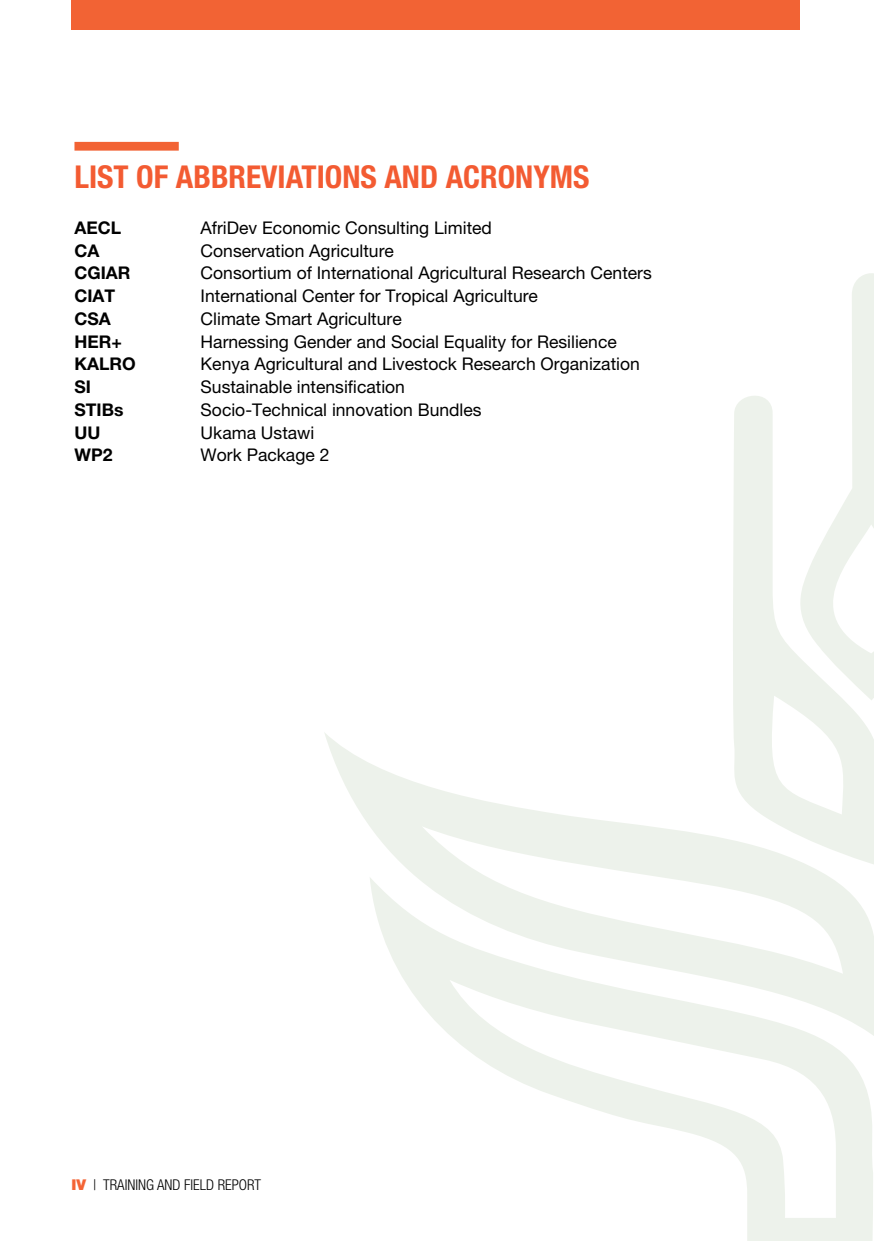
<style>
.page{position:relative;width:874px;height:1241px;background:#fff}
.page>*{position:absolute;margin:0;border:0;box-sizing:border-box;transform-origin:0 0}
.t1{font:700 condensed 31.5px "Helvetica Neue LT Pro";color:#f35b32}
.t2{font:17.5px "Helvetica Neue LT Pro";color:#000}
.t3{font:700 17.5px "Helvetica Neue LT Pro";color:#000}
.t4{font:300 condensed 14.88px "Helvetica Neue LT Pro";color:#000}
.s1{font-weight:900;font-stretch:normal;color:#f46435}
</style>
<div class="page">
<div style="left:71px;top:0;width:728px;height:30px;background:#f26334"></div>
<svg style="left:733px;top:396px;width:136px;height:335px;fill:#edf2eb"></svg>
<svg style="left:788px;top:273px;width:85px;height:427px"></svg>
<svg style="left:325px;top:731px;width:548px;height:145px"></svg>
<svg style="left:370px;top:876px;width:503px;height:364px"></svg>
<div style="left:74px;top:142px;width:105px;height:9px;background:#f26334"></div>
<h1 class="t1" style="left:74px;top:158px;width:516px">LIST OF ABBREVIATIONS AND ACRONYMS</h1>
<p class="t3" style="left:74px;top:217px;width:48px">AECL</p>
<p class="t2" style="left:200px;top:217px;width:293px">AfriDev Economic Consulting Limited</p>
<p class="t3" style="left:74px;top:239px;width:26px">CA</p>
<p class="t2" style="left:200px;top:240px;width:195px">Conservation Agriculture</p>
<p class="t3" style="left:74px;top:262px;width:58px">CGIAR</p>
<p class="t2" style="left:200px;top:262px;width:452px">Consortium of International Agricultural Research Centers</p>
<p class="t3" style="left:74px;top:285px;width:42px">CIAT</p>
<p class="t2" style="left:200px;top:285px;width:339px">International Center for Tropical Agriculture</p>
<p class="t3" style="left:74px;top:308px;width:38px">CSA</p>
<p class="t2" style="left:200px;top:308px;width:202px">Climate Smart Agriculture</p>
<p class="t3" style="left:74px;top:330px;width:49px">HER+</p>
<p class="t2" style="left:200px;top:331px;width:417px">Harnessing Gender and Social Equality for Resilience</p>
<p class="t3" style="left:74px;top:353px;width:63px">KALRO</p>
<p class="t2" style="left:200px;top:353px;width:440px">Kenya Agricultural and Livestock Research Organization</p>
<p class="t3" style="left:74px;top:376px;width:18px">SI</p>
<p class="t2" style="left:200px;top:376px;width:206px">Sustainable intensification</p>
<p class="t3" style="left:74px;top:399px;width:50px">STIBs</p>
<p class="t2" style="left:200px;top:399px;width:282px">Socio-Technical innovation Bundles</p>
<p class="t3" style="left:74px;top:421px;width:27px">UU</p>
<p class="t2" style="left:200px;top:422px;width:115px">Ukama Ustawi</p>
<p class="t3" style="left:74px;top:444px;width:39px">WP2</p>
<p class="t2" style="left:200px;top:444px;width:130px">Work Package 2</p>
<p class="t4" style="left:71px;top:1175px;width:191px"><span class="s1">iv</span> | TRAINING AND FIELD REPORT</p>
</div>
